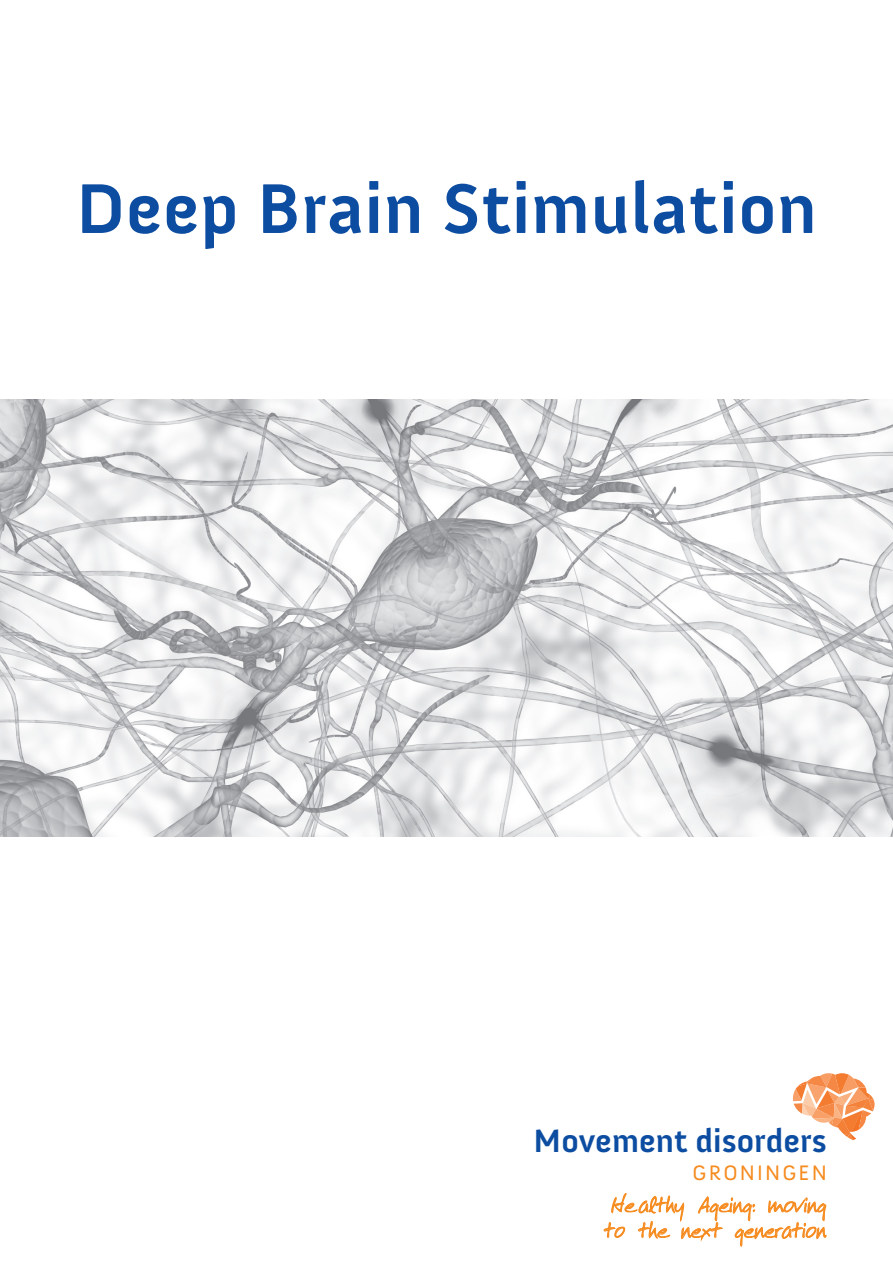
<style>
.page{position:relative;width:893px;height:1263px;background:#fff}
.page>*{position:absolute;margin:0;border:0;box-sizing:border-box;transform-origin:0 0}
.t1{font:700 72px "Anivers";letter-spacing:.01em;color:#0d4da1}
.t2{font:700 33px "Anivers";color:#0d4da1}
.t3{font:21.45px "Anivers";letter-spacing:.1em;color:#f68b1f}
.t4{font:20.7px/25.5px "Victors Hand";color:#f68b1f;text-align:center}
</style>
<div class="page">
<svg style="left:793px;top:1073px;width:81px;height:67px"></svg>
<svg style="left:604px;top:1193px;width:222px;height:53px"></svg>
<img style="left:0;top:400px;width:893px;height:436px">
<h1 class="t1" style="left:76px;top:169px;width:742px">Deep Brain Stimulation</h1>
<h2 class="t2" style="left:534px;top:1123px;width:295px">Movement disorders</h2>
<p class="t3" style="left:693px;top:1161px;width:136px">GRONINGEN</p>
<p class="t4" style="left:603px;top:1192px;width:224px">He althy Ageing: moving to the next generation</p>
</div>
